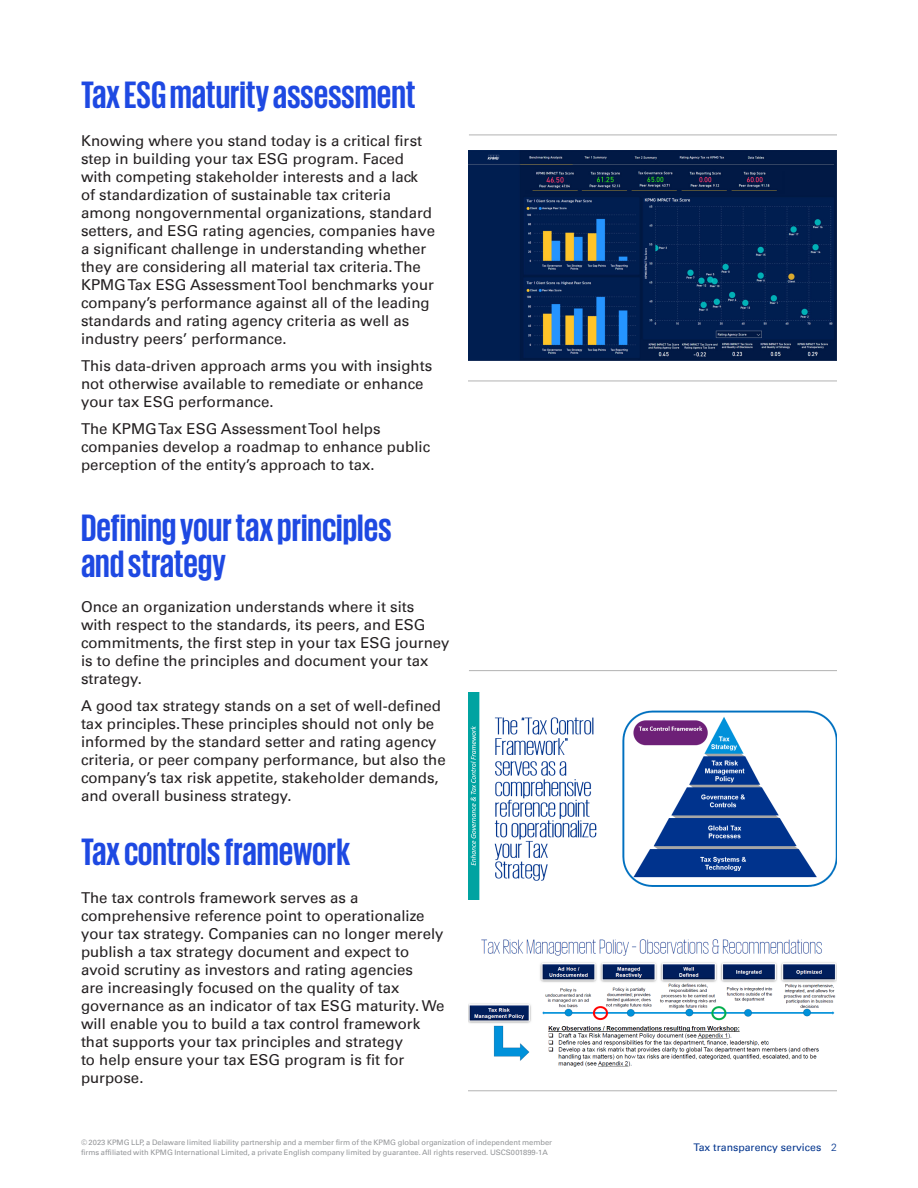
<style>
.page{position:relative;width:918px;height:1188px;background:#fff}
.page>*{position:absolute;margin:0;border:0;box-sizing:border-box;transform-origin:0 0}
.t1{font:700 39px/36px "KPMG";color:#1e49e2}
.t2{font:15px/18px "Univers 55 Roman";color:#231f20}
.t3{font:10.5px "Univers 55 Roman";color:#00338d}
.t4{font:7.5px/10.5px "Univers 55 Roman";color:#939598}
.s1{font-family:"Univers 45";font-weight:300}
</style>
<div class="page">
<hr style="left:468px;top:381px;width:369px;height:1px;background:#b2b2b2">
<hr style="left:469px;top:135px;width:368px;height:1px;background:#b2b2b2">
<hr style="left:468px;top:1091px;width:369px;height:1px;background:#b2b2b2">
<img style="left:468px;top:693px;width:369px;height:206px">
<img style="left:468px;top:939px;width:369px;height:128px">
<hr style="left:469px;top:670px;width:368px;height:1px;background:#b2b2b2">
<img style="left:468px;top:150px;width:369px;height:210px">
<h1 class="t1" style="left:81px;top:75px;width:336px">Tax ESG maturity assessment</h1>
<p class="t2" style="left:81px;top:132px;width:356px">Knowing where you stand today is a critical first step in building your tax ESG program. Faced with competing stakeholder interests and a lack of standardization of sustainable tax criteria among nongovernmental organizations, standard setters, and ESG rating agencies, companies have a significant challenge in understanding whether they are considering all material tax criteria. The KPMG Tax ESG Assessment Tool benchmarks your company’s performance against all of the leading standards and rating agency criteria as well as industry peers’ performance.</p>
<p class="t2" style="left:81px;top:357px;width:353px">This data-driven approach arms you with insights not otherwise available to remediate or enhance your tax ESG performance.</p>
<p class="t2" style="left:81px;top:420px;width:351px">The KPMG Tax ESG Assessment Tool helps companies develop a roadmap to enhance public perception of the entity’s approach to tax.</p>
<h1 class="t1" style="left:81px;top:509px;width:312px">Defining your tax principles and strategy</h1>
<p class="t2" style="left:81px;top:598px;width:370px">Once an organization understands where it sits<br>with respect to the standards, its peers, and ESG commitments, the first step in your tax ESG journey is to define the principles and document your tax strategy.</p>
<p class="t2" style="left:81px;top:697px;width:366px">A good tax strategy stands on a set of well-defined tax principles. These principles should not only be informed by the standard setter and rating agency criteria, or peer company performance, but also the company’s tax risk appetite, stakeholder demands, and overall business strategy.</p>
<h1 class="t1" style="left:81px;top:832px;width:271px">Tax controls framework</h1>
<p class="t2" style="left:81px;top:889px;width:365px">The tax controls framework serves as a comprehensive reference point to operationalize your tax strategy. Companies can no longer merely publish a tax strategy document and expect to avoid scrutiny as investors and rating agencies<br>are increasingly focused on the quality of tax governance as an indicator of tax ESG maturity. We will enable you to build a tax control framework that supports your tax principles and strategy<br>to help ensure your tax ESG program is fit for purpose.</p>
<p class="t4" style="left:81px;top:1137px;width:473px">© 2023 KPMG LLP, a Delaware limited liability partnership and a member firm of the KPMG global organization of independent member firms affiliated with KPMG International Limited, a private English company limited by guarantee. All rights reserved. USCS001899-1A</p>
<p class="t3" style="left:694px;top:1141px;width:145px">Tax transparency services <span class="s1">2</span></p>
</div>
